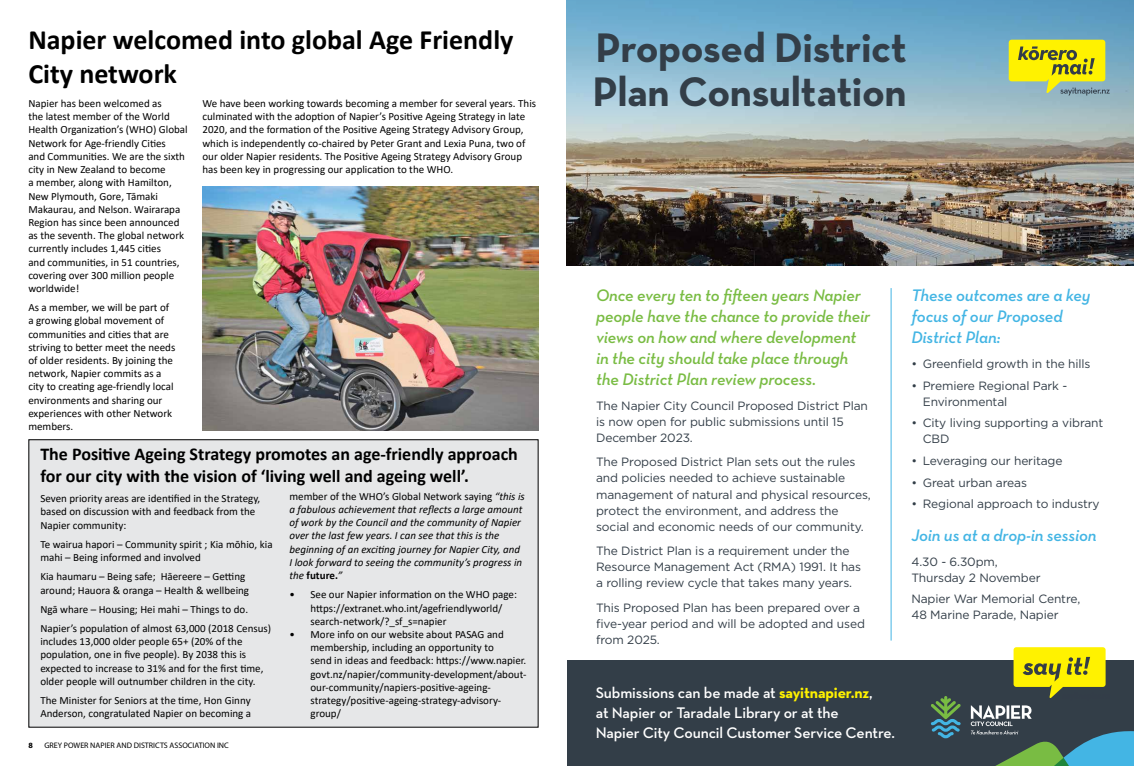
<style>
.page{position:relative;width:1134px;height:766px;background:#fff}
.page>*{position:absolute;margin:0;border:0;box-sizing:border-box;transform-origin:0 0}
.t1{font:700 42px/44px "Neutraface Text";letter-spacing:-.01em;color:#333e48}
.t2{font:700 28px/33.6px "Calibri";color:#000}
.t3{font:700 18px/21.6px "Calibri";color:#000}
.t4{font:italic 600 17px/21px "Neutraface Text";letter-spacing:-.01em;color:#79bc43}
.t5{font:italic 600 17px/21px "Neutraface Text";letter-spacing:-.01em;color:#43b5e4}
.t6{font:600 15.6px/20.1px "Neutraface Text";letter-spacing:-.01em;color:#fff}
.t7{font:12px/16px "Gotham";letter-spacing:-.01em;color:#333e48}
.t8{font:11px/13.2px "Calibri";color:#000}
.t9{font:italic 11px/13.2px "Calibri";color:#000}
.t10{font:8px "Myriad Pro";color:#000}
.t11{font:700 8px "Myriad Pro";color:#000}
.s1{font-style:normal}
.s2{font-weight:700;font-style:normal}
.s3{font-weight:700;color:#fff200}
</style>
<div class="page">
<div style="left:29px;top:439px;width:509px;height:288px;background:#e6e7e8"></div>
<div style="left:28px;top:439px;width:511px;height:288px;border:1px solid #000"></div>
<div style="left:567px;top:660px;width:567px;height:105px;background:#333e48"></div>
<img style="left:567px;top:163px;width:567px;height:102px">
<svg style="left:567px;top:0;width:567px;height:163px"></svg>
<hr style="left:891px;top:288px;width:1px;height:352px;background:#43b4e4">
<svg style="left:1009px;top:40px;width:101px;height:55px"></svg>
<svg style="left:931px;top:647px;width:203px;height:119px"></svg>
<img style="left:202px;top:186px;width:337px;height:244px">
<h2 class="t2" style="left:28px;top:23px;width:487px">Napier welcomed into global Age Friendly<br>City network</h2>
<p class="t8" style="left:28px;top:96px;width:161px">Napier has been welcomed as<br>the latest member of the World<br>Health Organization’s (WHO) Global<br>Network for Age-friendly Cities<br>and Communities. We are the sixth city in New Zealand to become<br>a member, along with Hamilton,<br>New Plymouth, Gore, Tāmaki<br>Makaurau, and Nelson. Wairarapa<br>Region has since been announced as the seventh. The global network currently includes 1,445 cities<br>and communities, in 51 countries, covering over 300 million people worldwide!</p>
<p class="t8" style="left:28px;top:300px;width:148px">As a member, we will be part of a growing global movement of communities and cities that are striving to better meet the needs of older residents. By joining the network, Napier commits as a city to creating age-friendly local environments and sharing our experiences with other Network members.</p>
<p class="t8" style="left:202px;top:96px;width:335px">We have been working towards becoming a member for several years. This culminated with the adoption of Napier’s Positive Ageing Strategy in late 2020, and the formation of the Positive Ageing Strategy Advisory Group, which is independently co-chaired by Peter Grant and Lexia Puna, two of our older Napier residents. The Positive Ageing Strategy Advisory Group has been key in progressing our application to the WHO.</p>
<h3 class="t3" style="left:40px;top:443px;width:479px">The Positive Ageing Strategy promotes an age-friendly approach for our city with the vision of ‘living well and ageing well’.</h3>
<p class="t8" style="left:40px;top:491px;width:221px">Seven priority areas are identified in the Strategy, based on discussion with and feedback from the<br>Napier community:</p>
<p class="t8" style="left:40px;top:537px;width:234px">Te wairua hapori – Community spirit ; Kia mōhio, kia mahi – Being informed and involved</p>
<p class="t8" style="left:40px;top:569px;width:210px">Kia haumaru – Being safe; Hāereere – Getting around; Hauora &amp; oranga – Health &amp; wellbeing</p>
<p class="t8" style="left:40px;top:599px;width:232px;line-height:19.2px">Ngā whare – Housing; Hei mahi – Things to do.<br>Napier’s population of almost 63,000 (2018 Census)</p>
<p class="t8" style="left:40px;top:634px;width:225px">includes 13,000 older people 65+ (20% of the population, one in five people). By 2038 this is expected to increase to 31% and for the first time, older people will outnumber children in the city.</p>
<p class="t8" style="left:40px;top:693px;width:212px">The Minister for Seniors at the time, Hon Ginny<br>Anderson, congratulated Napier on becoming a</p>
<p class="t9" style="left:289px;top:489px;width:237px"><span class="s1">member of the WHO’s Global Network saying</span> “this is a fabulous achievement that reflects a large amount of work by the Council and the community of Napier over the last few years. I can see that this is the beginning of an exciting journey for Napier City, and I look forward to seeing the community’s progress in the <span class="s2">future.</span>”</p>
<p class="t8" style="left:310px;top:587px;width:208px;text-indent:-21px">• See our Napier information on the WHO page: https://extranet.who.int/agefriendlyworld/ search-network/?_sf_s=napier</p>
<p class="t8" style="left:310px;top:627px;width:217px;text-indent:-21px">• More info on our website about PASAG and membership, including an opportunity to<br>send in ideas and feedback: https://www.napier. govt.nz/napier/community-development/about&shy;our-community/napiers-positive-ageing&shy;strategy/positive-ageing-strategy-advisory&shy;group/</p>
<p class="t11" style="left:28px;top:739px;width:6px">8</p>
<p class="t10" style="left:44px;top:739px;width:186px">GREY POWER NAPIER AND DISTRICTS ASSOCIATION INC</p>
<h1 class="t1" style="left:593px;top:25px;width:316px">Proposed District<br>Plan Consultation</h1>
<h3 class="t4" style="left:596px;top:285px;width:276px">Once every ten to fifteen years Napier people have the chance to provide their views on how and where development in the city should take place through the District Plan review process.</h3>
<p class="t7" style="left:596px;top:397px;width:273px">The Napier City Council Proposed District Plan is now open for public submissions until 15<br>December 2023.</p>
<p class="t7" style="left:596px;top:454px;width:276px">The Proposed District Plan sets out the rules and policies needed to achieve sustainable management of natural and physical resources, protect the environment, and address the social and economic needs of our community.</p>
<p class="t7" style="left:596px;top:542px;width:266px">The District Plan is a requirement under the<br>Resource Management Act (RMA) 1991. It has a rolling review cycle that takes many years.</p>
<p class="t7" style="left:596px;top:599px;width:270px">This Proposed Plan has been prepared over a five-year period and will be adopted and used from 2025.</p>
<h3 class="t5" style="left:911px;top:285px;width:181px">These outcomes are a key focus of our Proposed<br>District Plan:</h3>
<p class="t7" style="left:911px;top:355px;width:181px">• Greenfield growth in the hills</p>
<p class="t7" style="left:923px;top:377px;width:146px;text-indent:-11px">• Premiere Regional Park -<br>Environmental</p>
<p class="t7" style="left:923px;top:414px;width:182px;text-indent:-11px">• City living supporting a vibrant<br>CBD</p>
<p class="t7" style="left:911px;top:452px;width:153px">• Leveraging our heritage</p>
<p class="t7" style="left:911px;top:474px;width:117px">• Great urban areas</p>
<p class="t7" style="left:911px;top:495px;width:190px">• Regional approach to industry</p>
<h3 class="t5" style="left:911px;top:524px;width:187px">Join us at a drop-in session</h3>
<p class="t7" style="left:911px;top:553px;width:131px">4.30 - 6.30pm,<br>Thursday 2 November</p>
<p class="t7" style="left:911px;top:590px;width:170px">Napier War Memorial Centre,<br>48 Marine Parade, Napier</p>
<h3 class="t6" style="left:596px;top:682px;width:301px">Submissions can be made at <span class="s3">sayitnapier.nz</span>,<br>at Napier or Taradale Library or at the<br>Napier City Council Customer Service Centre.</h3>
</div>
